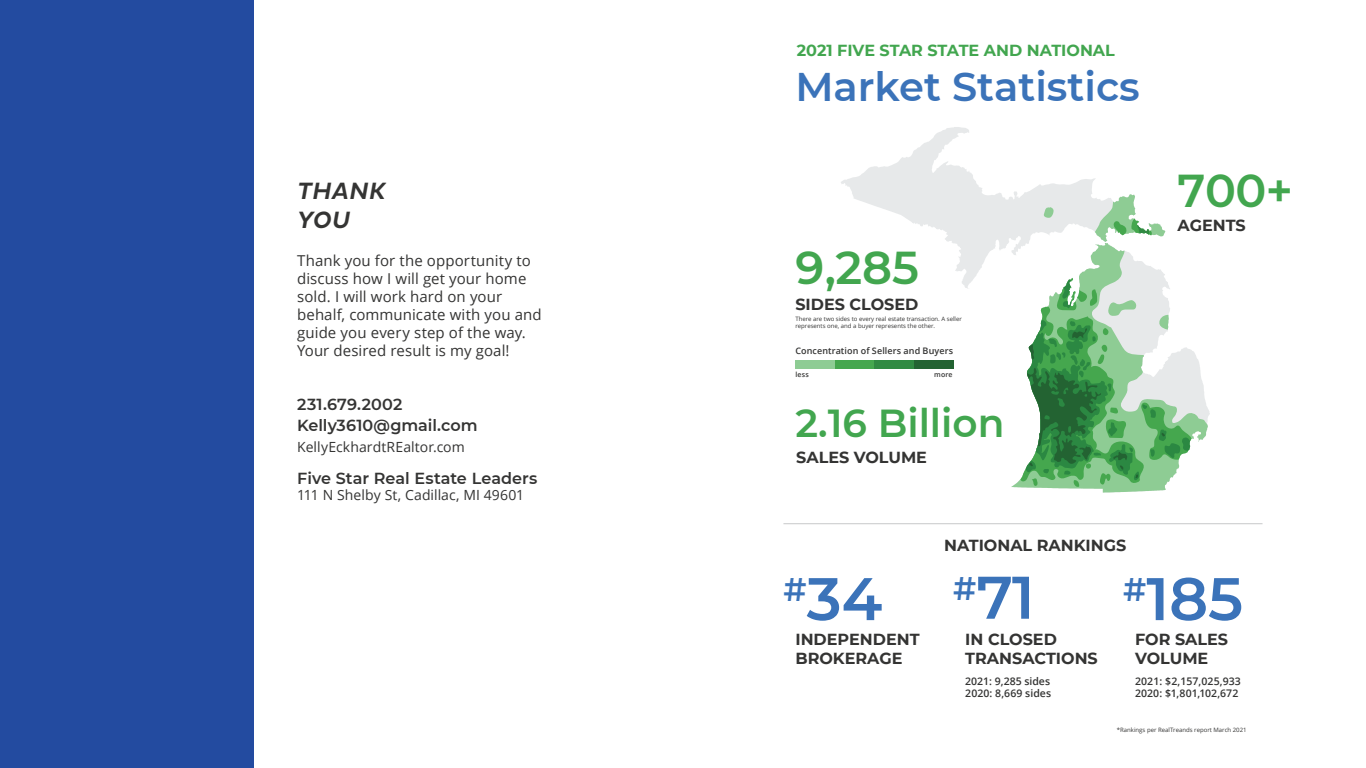
<style>
.page{position:relative;width:1366px;height:768px;background:#fff}
.page>*{position:absolute;margin:0;border:0;box-sizing:border-box;transform-origin:0 0}
.t1{font:600 60px "Montserrat";color:#3b73b9}
.t2{font:600 46px "Montserrat";letter-spacing:-.005em;color:#42a64f}
.t3{font:600 40px "Montserrat";color:#3b73b9}
.t4{font:600 39px "Montserrat";color:#42a64f}
.t5{font:italic 500 24px/28.8px "Pluto Sans";letter-spacing:.015em;color:#343433}
.t6{font:700 16px/19.2px "Montserrat";color:#343433}
.t7{font:600 16px/21px "Montserrat";color:#343433}
.t8{font:700 16px "Montserrat";color:#42a64f}
.t9{font:15px/18px "Open Sans";letter-spacing:.005em;color:#343433}
.t10{font:14px "Open Sans";letter-spacing:.005em;color:#343433}
.t11{font:600 10.5px "Open Sans";letter-spacing:.005em;color:#343433}
.t12{font:600 9px "Open Sans";letter-spacing:.01em;color:#343433}
.t13{font:600 7px "Open Sans";letter-spacing:.02em;color:#343433}
.t14{font:6px/7.2px "Open Sans";color:#343433}
</style>
<div class="page">
<div style="left:0;top:0;width:254px;height:768px;background:#234ba0"></div>
<hr style="left:783px;top:523px;width:480px;height:1px;background:#c7c8ca">
<svg style="left:841px;top:127px;width:255px;height:162px"></svg>
<svg style="left:1044px;top:207px;width:10px;height:11px"></svg>
<svg style="left:1011px;top:243px;width:197px;height:250px"></svg>
<svg style="left:1095px;top:194px;width:70px;height:48px"></svg>
<svg style="left:1020px;top:278px;width:172px;height:209px"></svg>
<div style="left:795px;top:360px;width:40px;height:8px;background:#8ecc94"></div>
<div style="left:835px;top:360px;width:39px;height:8px;background:#45a74e"></div>
<div style="left:874px;top:360px;width:40px;height:8px;background:#308a42"></div>
<div style="left:914px;top:360px;width:39px;height:8px;background:#236332"></div>
<h3 class="t5" style="left:297px;top:177px;width:90px">THANK<br>YOU</h3>
<p class="t9" style="left:297px;top:251px;width:246px">Thank you for the opportunity to discuss how I will get your home sold. I will work hard on your behalf, communicate with you and guide you every step of the way.<br>Your desired result is my goal!</p>
<p class="t7" style="left:297px;top:393px;width:182px">231.679.2002<br>Kelly3610@gmail.com</p>
<p class="t10" style="left:297px;top:438px;width:169px">KellyEckhardtREaltor.com</p>
<p class="t7" style="left:297px;top:467px;width:242px">Five Star Real Estate Leaders</p>
<p class="t10" style="left:297px;top:486px;width:229px">111 N Shelby St, Cadillac, MI 49601</p>
<p class="t8" style="left:797px;top:39px;width:320px">2021 FIVE STAR STATE AND NATIONAL</p>
<h3 class="t3" style="left:795px;top:58px;width:346px">Market Statistics</h3>
<h2 class="t2" style="left:795px;top:235px;width:125px">9,285</h2>
<p class="t6" style="left:795px;top:294px;width:125px">SIDES CLOSED</p>
<p class="t14" style="left:795px;top:315px;width:168px">There are two sides to every real estate transaction. A seller represents one, and a buyer represents the other.</p>
<p class="t12" style="left:795px;top:344px;width:159px">Concentration of Sellers and Buyers</p>
<p class="t13" style="left:795px;top:370px;width:15px">less</p>
<p class="t13" style="left:934px;top:370px;width:20px">more</p>
<h3 class="t4" style="left:795px;top:396px;width:210px">2.16 Billion</h3>
<p class="t6" style="left:796px;top:447px;width:132px">SALES VOLUME</p>
<p class="t6" style="left:944px;top:535px;width:184px">NATIONAL RANKINGS</p>
<h2 class="t2" style="left:1178px;top:159px;width:117px">700+</h2>
<p class="t6" style="left:1178px;top:215px;width:70px">AGENTS</p>
<h1 class="t1" style="left:783px;top:556px;width:253px"><sup>#</sup>34 <sup>#</sup>71</h1>
<h1 class="t1" style="left:1123px;top:556px;width:121px"><sup>#</sup>185</h1>
<p class="t6" style="left:795px;top:629px;width:126px">INDEPENDENT<br>BROKERAGE</p>
<p class="t6" style="left:965px;top:629px;width:134px">IN CLOSED<br>TRANSACTIONS</p>
<p class="t6" style="left:1135px;top:629px;width:94px">FOR SALES<br>VOLUME</p>
<p class="t11" style="left:965px;top:674px;width:86px">2021: 9,285 sides</p>
<p class="t11" style="left:1135px;top:674px;width:107px">2021: $2,157,025,933</p>
<p class="t11" style="left:965px;top:686px;width:87px">2020: 8,669 sides</p>
<p class="t11" style="left:1135px;top:686px;width:105px">2020: $1,801,102,672</p>
<p class="t14" style="left:1117px;top:727px;width:131px">*Rankings per RealTreands report March 2021</p>
</div>
